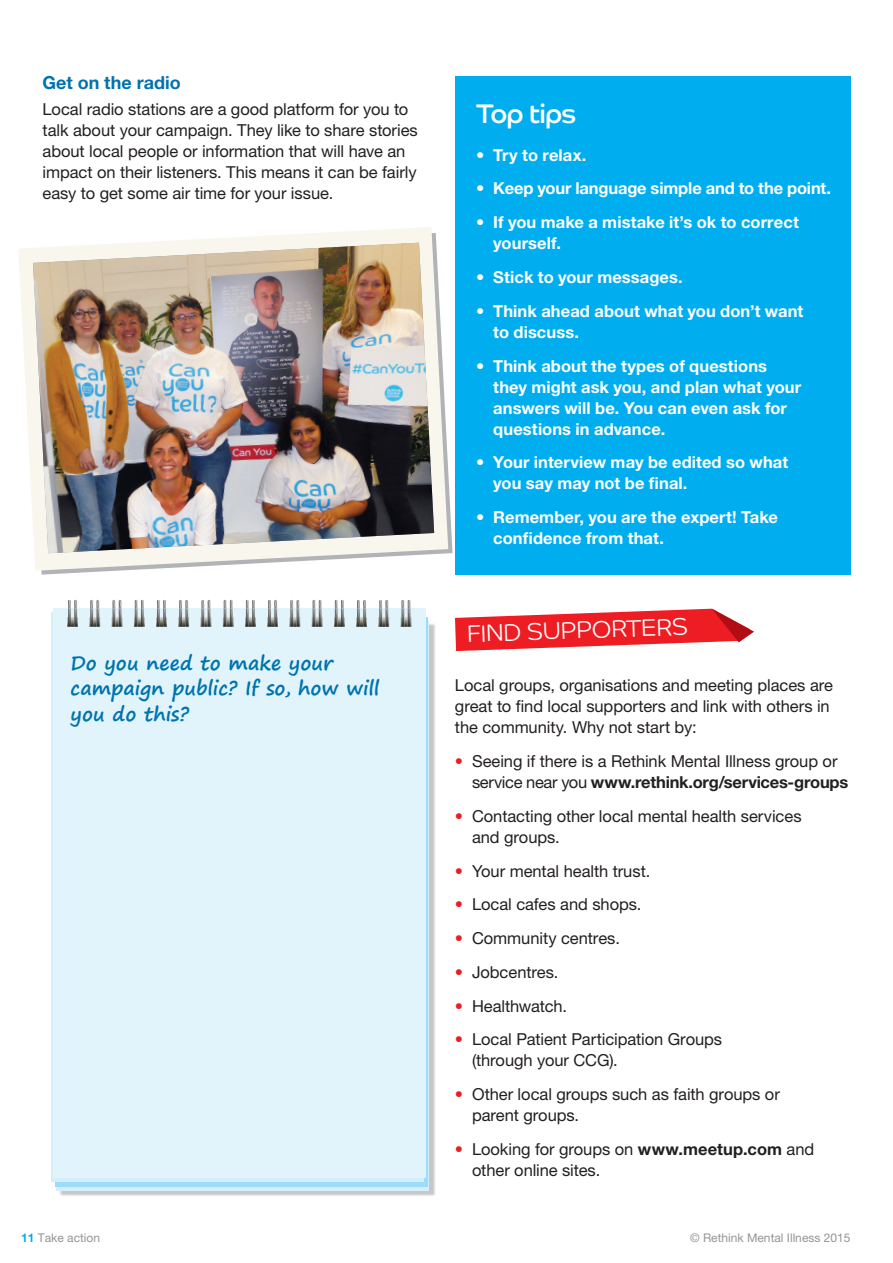
<style>
.page{position:relative;width:893px;height:1263px;background:#fff}
.page>*{position:absolute;margin:0;border:0;box-sizing:border-box;transform-origin:0 0}
.t1{font:27px "Co Rethink";letter-spacing:-.02em;color:#fff}
.t2{font:300 24px "Co Rethink";color:#fff}
.t3{font:700 19.5px/25.5px "Segoe Print";color:#0073ae}
.t4{font:700 18px "Helvetica Neue LT Pro";letter-spacing:.005em;color:#0073ae}
.t5{font:16.5px/21px "Helvetica Neue LT Pro";letter-spacing:-.005em;color:#231f20}
.t6{font:700 16.5px/21px "Helvetica Neue LT Pro";letter-spacing:.005em;color:#fff}
.t7{font:12px "Helvetica Neue LT Pro";color:#939598}
.s1{font-weight:700;color:#00aeef}
.s2{color:#ee1d23}
.s3{font-weight:700}
</style>
<div class="page">
<hr style="left:892px;top:0;width:1px;height:1263px;background:#ee1d23">
<div style="left:455px;top:77px;width:395px;height:498px;background:#00aeef"></div>
<div style="left:59px;top:623px;width:376px;height:573px;background:#231f20;opacity:.25"></div>
<div style="left:54px;top:608px;width:372px;height:570px;background:#e1f4fc"></div>
<svg style="left:335px;top:600px;width:9px;height:8px"></svg>
<svg style="left:357px;top:600px;width:9px;height:8px"></svg>
<svg style="left:379px;top:600px;width:9px;height:8px"></svg>
<svg style="left:401px;top:600px;width:10px;height:8px"></svg>
<svg style="left:67px;top:617px;width:11px;height:10px"></svg>
<img style="left:68px;top:608px;width:3px;height:19px">
<img style="left:74px;top:608px;width:3px;height:19px">
<svg style="left:89px;top:617px;width:11px;height:10px"></svg>
<img style="left:90px;top:608px;width:3px;height:19px">
<img style="left:96px;top:608px;width:3px;height:19px">
<svg style="left:112px;top:608px;width:11px;height:19px"></svg>
<img style="left:119px;top:608px;width:3px;height:19px">
<svg style="left:134px;top:617px;width:11px;height:10px"></svg>
<img style="left:135px;top:608px;width:3px;height:19px">
<img style="left:141px;top:608px;width:3px;height:19px">
<svg style="left:156px;top:617px;width:11px;height:10px"></svg>
<img style="left:157px;top:608px;width:3px;height:19px">
<img style="left:163px;top:608px;width:3px;height:19px">
<svg style="left:178px;top:617px;width:11px;height:10px"></svg>
<img style="left:179px;top:608px;width:3px;height:19px">
<img style="left:185px;top:608px;width:3px;height:19px">
<svg style="left:201px;top:608px;width:10px;height:19px"></svg>
<svg style="left:223px;top:608px;width:11px;height:19px"></svg>
<img style="left:230px;top:608px;width:3px;height:19px">
<svg style="left:245px;top:617px;width:11px;height:10px"></svg>
<img style="left:246px;top:608px;width:3px;height:19px">
<img style="left:252px;top:608px;width:3px;height:19px">
<img style="left:268px;top:608px;width:3px;height:9px">
<svg style="left:267px;top:617px;width:11px;height:10px"></svg>
<img style="left:274px;top:608px;width:3px;height:19px">
<svg style="left:290px;top:608px;width:10px;height:19px"></svg>
<svg style="left:312px;top:608px;width:11px;height:19px"></svg>
<img style="left:319px;top:608px;width:3px;height:19px">
<svg style="left:334px;top:617px;width:11px;height:10px"></svg>
<img style="left:335px;top:608px;width:3px;height:19px">
<img style="left:341px;top:608px;width:3px;height:19px">
<svg style="left:356px;top:617px;width:11px;height:10px"></svg>
<img style="left:357px;top:608px;width:3px;height:19px">
<img style="left:363px;top:608px;width:3px;height:19px">
<svg style="left:378px;top:617px;width:11px;height:10px"></svg>
<img style="left:379px;top:608px;width:3px;height:19px">
<img style="left:385px;top:608px;width:3px;height:19px">
<svg style="left:404px;top:617px;width:8px;height:10px"></svg>
<img style="left:401px;top:608px;width:3px;height:19px">
<img style="left:408px;top:608px;width:3px;height:19px">
<svg style="left:18px;top:227px;width:430px;height:344px"></svg>
<img style="left:33px;top:243px;width:401px;height:310px">
<svg style="left:455px;top:609px;width:299px;height:42px"></svg>
<p class="t4" style="left:43px;top:72px;width:140px">Get on the radio</p>
<p class="t5" style="left:43px;top:98px;width:377px">Local radio stations are a good platform for you to talk about your campaign. They like to share stories about local people or information that will have an impact on their listeners. This means it can be fairly easy to get some air time for your issue.</p>
<p class="t3" style="left:71px;top:650px;width:310px">Do you need to make your campaign public? If so, how will you do this?</p>
<p class="t7" style="left:21px;top:1230px;width:80px"><span class="s1">11</span> Take action</p>
<h1 class="t1" style="left:476px;top:97px;width:102px">Top tips</h1>
<p class="t6" style="left:476px;top:144px;width:112px">• Try to relax.</p>
<p class="t6" style="left:476px;top:178px;width:356px">• Keep your language simple and to the point.</p>
<p class="t6" style="left:493px;top:211px;width:307px;text-indent:-17px">• If you make a mistake it’s ok to correct yourself.</p>
<p class="t6" style="left:476px;top:266px;width:208px">• Stick to your messages.</p>
<p class="t6" style="left:493px;top:300px;width:312px;text-indent:-17px">• Think ahead about what you don’t want to discuss.</p>
<p class="t6" style="left:493px;top:355px;width:309px;text-indent:-17px">• Think about the types of questions they might ask you, and plan what your answers will be. You can even ask for questions in advance.</p>
<p class="t6" style="left:493px;top:452px;width:297px;text-indent:-17px">• Your interview may be edited so what you say may not be final.</p>
<p class="t6" style="left:493px;top:506px;width:286px;text-indent:-17px">• Remember, you are the expert! Take confidence from that.</p>
<h2 class="t2" style="left:467px;top:619px;width:222px;rotate:-2deg">FIND SUPPORTERS</h2>
<p class="t5" style="left:455px;top:675px;width:380px">Local groups, organisations and meeting places are great to find local supporters and link with others in the community. Why not start by:</p>
<p class="t5" style="left:472px;top:750px;width:378px;text-indent:-17px"><span class="s2">•</span> Seeing if there is a Rethink Mental Illness group or service near you <span class="s3">www.rethink.org/services-groups</span></p>
<p class="t5" style="left:472px;top:805px;width:331px;text-indent:-17px"><span class="s2">•</span> Contacting other local mental health services and groups.</p>
<p class="t5" style="left:455px;top:860px;width:197px"><span class="s2">•</span> Your mental health trust.</p>
<p class="t5" style="left:455px;top:894px;width:188px"><span class="s2">•</span> Local cafes and shops.</p>
<p class="t5" style="left:455px;top:927px;width:166px"><span class="s2">•</span> Community centres.</p>
<p class="t5" style="left:455px;top:961px;width:105px"><span class="s2">•</span> Jobcentres.</p>
<p class="t5" style="left:455px;top:995px;width:114px"><span class="s2">•</span> Healthwatch.</p>
<p class="t5" style="left:472px;top:1029px;width:252px;text-indent:-17px"><span class="s2">•</span> Local Patient Participation Groups (through your CCG).</p>
<p class="t5" style="left:472px;top:1084px;width:309px;text-indent:-17px"><span class="s2">•</span> Other local groups such as faith groups or parent groups.</p>
<p class="t5" style="left:472px;top:1138px;width:344px;text-indent:-17px"><span class="s2">•</span> Looking for groups on <span class="s3">www.meetup.com</span> and other online sites.</p>
<p class="t7" style="left:690px;top:1230px;width:162px">© Rethink Mental Illness 2015</p>
</div>
